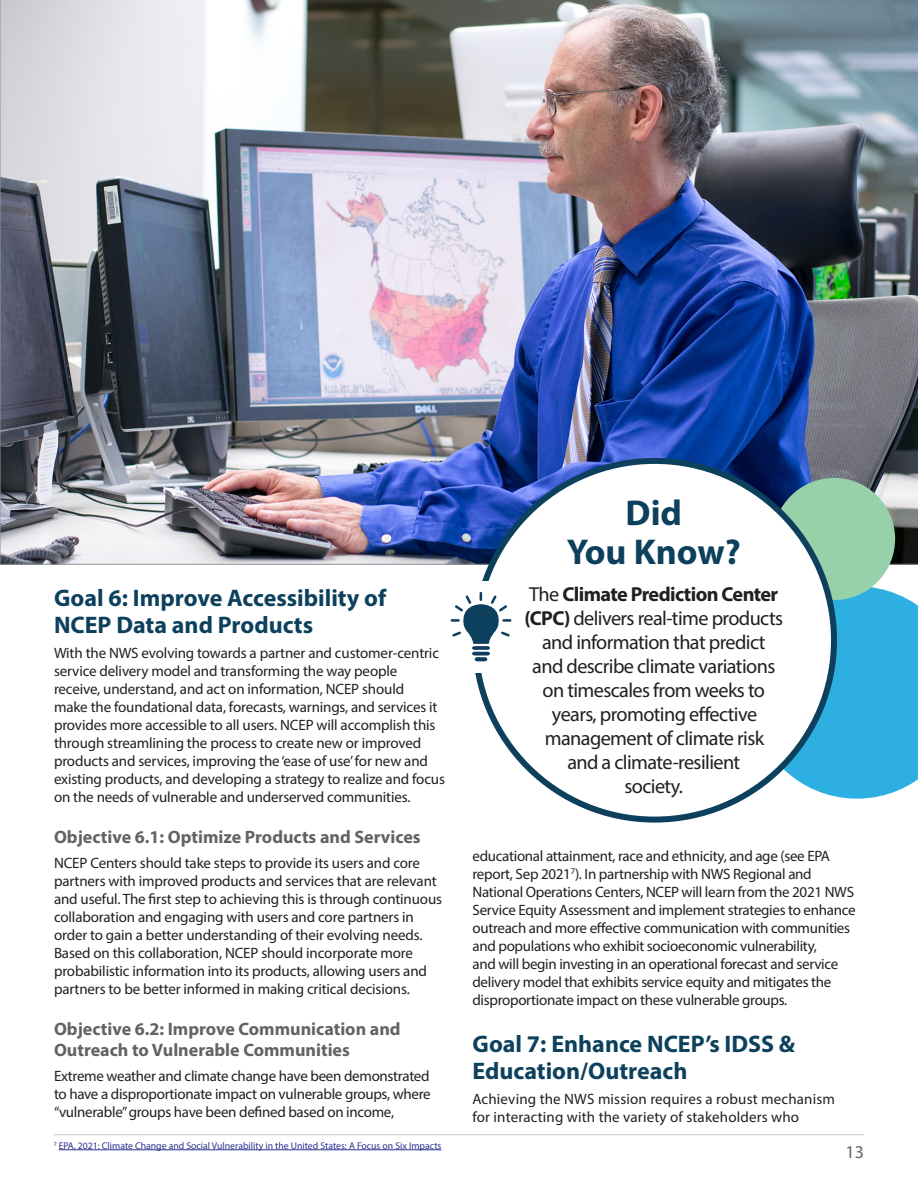
<style>
.page{position:relative;width:918px;height:1188px;background:#fff}
.page>*{position:absolute;margin:0;border:0;box-sizing:border-box;transform-origin:0 0}
.Header_Text{font:700 36px/39px "Myriad Pro";color:#0c405c;text-align:center}
.Sub_Header_Text{font:700 24px/27px "Myriad Pro";color:#0c405c}
.Header_Text-2{font:20.25px/24px "Myriad Pro";letter-spacing:-.03em;color:#231f20;text-align:center}
.Sub_Subheader_Text{font:700 18px/21px "Myriad Pro";color:#636366}
.t1{font:18px "Myriad Pro";color:#636366}
.Body_Text{font:15px/18px "Myriad Pro";letter-spacing:-.01em;color:#231f20}
.Body_Text-2{font:15px/18px "Myriad Pro";letter-spacing:.01em;color:#231f20}
.Footnotes{font:9.75px "Myriad Pro";color:#2a328f}
.s1{font-weight:700}
</style>
<div class="page">
<img style="left:0;top:0;width:918px;height:564px">
<svg style="left:751px;top:586px;width:167px;height:213px;background:#3fb2df"></svg>
<div style="left:773px;top:478px;width:122px;height:122px;background:#96d1aa;border-radius:50%"></div>
<div style="left:475px;top:461px;width:359px;height:359px;background:#fff;border-radius:50%"></div>
<svg style="left:451px;top:592px;width:60px;height:69px"></svg>
<hr style="left:54px;top:1134px;width:810px;height:1px;background:#c7c8ca">
<hr style="left:59px;top:1150px;width:382px;height:1px;background:#2a328f">
<p class="Sub_Header_Text" style="left:54px;top:584px;width:334px">Goal 6: Improve Accessibility of<br>NCEP Data and Products</p>
<p class="Body_Text" style="left:54px;top:644px;width:393px">With the NWS evolving towards a partner and customer-centric service delivery model and transforming the way people receive, understand, and act on information, NCEP should<br>make the foundational data, forecasts, warnings, and services it provides more accessible to all users. NCEP will accomplish this through streamlining the process to create new or improved products and services, improving the ‘ease of use’ for new and existing products, and developing a strategy to realize and focus on the needs of vulnerable and underserved communities.</p>
<p class="Sub_Subheader_Text" style="left:54px;top:826px;width:368px">Objective 6.1: Optimize Products and Services</p>
<p class="Body_Text" style="left:54px;top:854px;width:390px">NCEP Centers should take steps to provide its users and core partners with improved products and services that are relevant and useful. The first step to achieving this is through continuous collaboration and engaging with users and core partners in order to gain a better understanding of their evolving needs.<br>Based on this collaboration, NCEP should incorporate more probabilistic information into its products, allowing users and partners to be better informed in making critical decisions.</p>
<p class="Sub_Subheader_Text" style="left:54px;top:1018px;width:348px">Objective 6.2: Improve Communication and<br>Outreach to Vulnerable Communities</p>
<p class="Body_Text" style="left:54px;top:1067px;width:378px;text-align:justify">Extreme weather and climate change have been demonstrated to have a disproportionate impact on vulnerable groups, where “vulnerable” groups have been defined based on income,</p>
<p class="Header_Text" style="left:567px;top:492px;width:175px">Did<br>You Know?</p>
<p class="Header_Text-2" style="left:525px;top:582px;width:260px">The <span class="s1">Climate Prediction Center (CPC)</span> delivers real-time products and information that predict and describe climate variations on timescales from weeks to years, promoting effective management of climate risk<br>and a climate-resilient<br>society.</p>
<p class="Body_Text" style="left:472px;top:847px;width:385px">educational attainment, race and ethnicity, and age (see EPA report, Sep 2021<sup>7</sup>). In partnership with NWS Regional and National Operations Centers, NCEP will learn from the 2021 NWS Service Equity Assessment and implement strategies to enhance outreach and more effective communication with communities and populations who exhibit socioeconomic vulnerability,<br>and will begin investing in an operational forecast and service delivery model that exhibits service equity and mitigates the disproportionate impact on these vulnerable groups.</p>
<p class="Sub_Header_Text" style="left:472px;top:1030px;width:324px">Goal 7: Enhance NCEP’s IDSS &amp;<br>Education/Outreach</p>
<p class="Body_Text-2" style="left:472px;top:1090px;width:364px">Achieving the NWS mission requires a robust mechanism for interacting with the variety of stakeholders who</p>
<p class="Footnotes" style="left:54px;top:1140px;width:389px"><sup>7</sup> EPA, 2021: Climate Change and Social Vulnerability in the United States: A Focus on Six Impacts</p>
<p class="t1" style="left:846px;top:1141px;width:20px">13</p>
</div>
